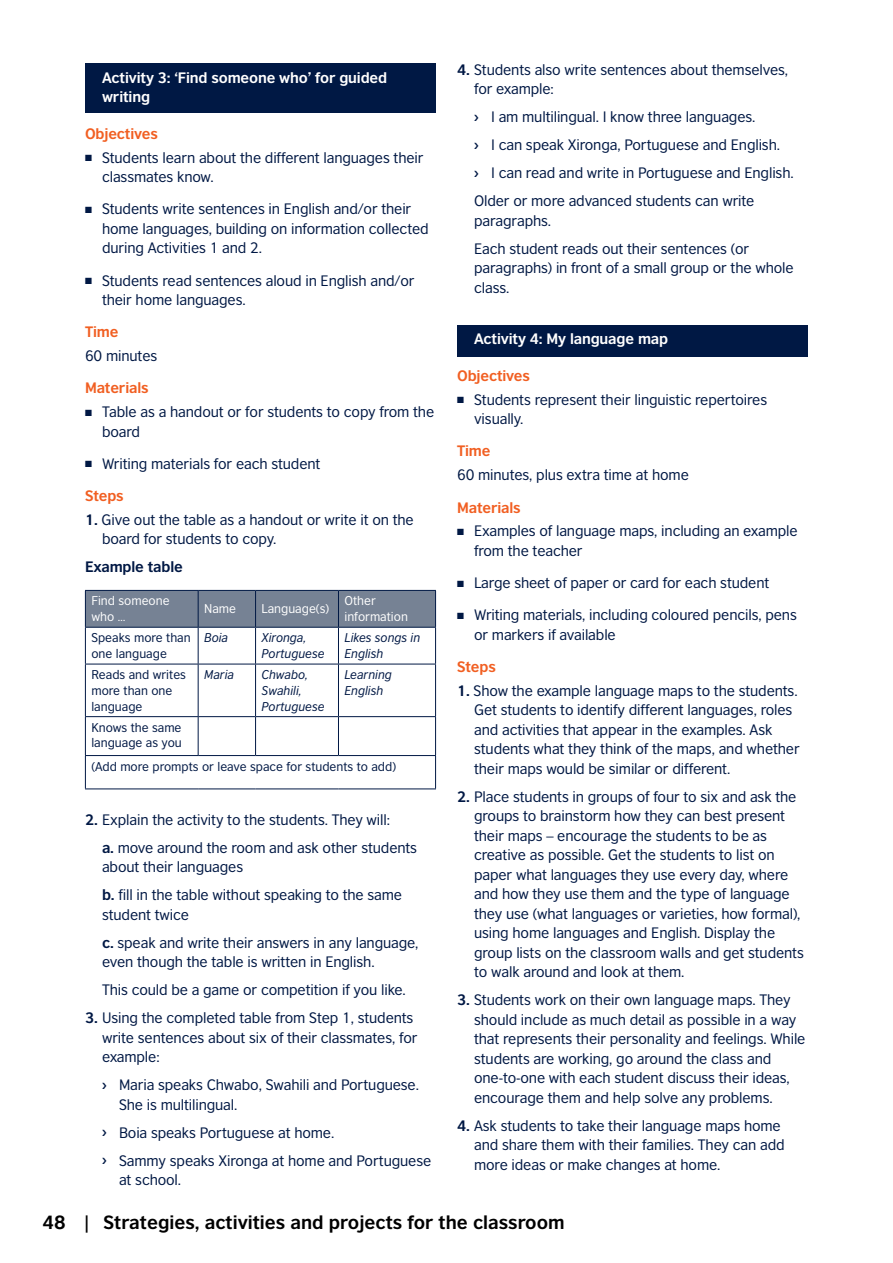
<style>
.page{position:relative;width:893px;height:1263px;background:#fff}
.page>*{position:absolute;margin:0;border:0;box-sizing:border-box;transform-origin:0 0}
.t1{font:700 18px "British Council Sans";color:#000}
.t2{font:14.25px/19.5px "British Council Sans";letter-spacing:-.01em;color:#001844}
.t3{font:700 14.25px/19.5px "British Council Sans";letter-spacing:-.01em;color:#fff}
.t4{font:700 14.25px "British Council Sans";letter-spacing:-.01em;color:#f15f22}
.t5{font:700 14.25px "British Council Sans";letter-spacing:-.01em;color:#001844}
.t6{font:12px/15.8px "British Council Sans";color:#001844}
.t7{font:italic 12px/15.8px "British Council Sans";color:#001844}
.t8{font:12px/15.8px "British Council Sans";color:#fff}
.s1{font-weight:700}
</style>
<div class="page">
<div style="left:85px;top:64px;width:351px;height:49px;background:#001844"></div>
<div style="left:86px;top:591px;width:349px;height:36px;background:#768294"></div>
<hr style="left:435px;top:756px;width:1px;height:32px;background:#001844">
<hr style="left:85px;top:590px;width:113px;height:1px;background:#001844">
<hr style="left:85px;top:591px;width:1px;height:36px;background:#001844">
<hr style="left:198px;top:590px;width:58px;height:1px;background:#001844">
<hr style="left:198px;top:591px;width:1px;height:36px;background:#001844">
<hr style="left:256px;top:590px;width:82px;height:1px;background:#001844">
<hr style="left:255px;top:591px;width:1px;height:36px;background:#001844">
<hr style="left:338px;top:590px;width:98px;height:1px;background:#001844">
<hr style="left:338px;top:591px;width:1px;height:36px;background:#001844">
<hr style="left:435px;top:591px;width:1px;height:36px;background:#001844">
<hr style="left:85px;top:627px;width:113px;height:1px;background:#001844">
<hr style="left:85px;top:628px;width:1px;height:36px;background:#001844">
<hr style="left:198px;top:627px;width:58px;height:1px;background:#001844">
<hr style="left:198px;top:628px;width:1px;height:36px;background:#001844">
<hr style="left:256px;top:627px;width:82px;height:1px;background:#001844">
<hr style="left:255px;top:628px;width:1px;height:36px;background:#001844">
<hr style="left:338px;top:627px;width:98px;height:1px;background:#001844">
<hr style="left:338px;top:628px;width:1px;height:36px;background:#001844">
<hr style="left:435px;top:628px;width:1px;height:36px;background:#001844">
<hr style="left:85px;top:664px;width:113px;height:1px;background:#001844">
<hr style="left:85px;top:664px;width:1px;height:52px;background:#001844">
<hr style="left:198px;top:664px;width:58px;height:1px;background:#001844">
<hr style="left:198px;top:664px;width:1px;height:52px;background:#001844">
<hr style="left:256px;top:664px;width:82px;height:1px;background:#001844">
<hr style="left:255px;top:664px;width:1px;height:52px;background:#001844">
<hr style="left:338px;top:664px;width:98px;height:1px;background:#001844">
<hr style="left:338px;top:664px;width:1px;height:52px;background:#001844">
<hr style="left:435px;top:664px;width:1px;height:52px;background:#001844">
<hr style="left:85px;top:716px;width:113px;height:1px;background:#001844">
<hr style="left:85px;top:717px;width:1px;height:38px;background:#001844">
<hr style="left:198px;top:716px;width:58px;height:1px;background:#001844">
<hr style="left:198px;top:717px;width:1px;height:38px;background:#001844">
<hr style="left:256px;top:716px;width:82px;height:1px;background:#001844">
<hr style="left:255px;top:717px;width:1px;height:38px;background:#001844">
<hr style="left:338px;top:716px;width:98px;height:1px;background:#001844">
<hr style="left:338px;top:717px;width:1px;height:38px;background:#001844">
<hr style="left:435px;top:717px;width:1px;height:38px;background:#001844">
<hr style="left:85px;top:755px;width:113px;height:1px;background:#001844">
<hr style="left:85px;top:756px;width:1px;height:32px;background:#001844">
<hr style="left:198px;top:755px;width:58px;height:1px;background:#001844">
<hr style="left:256px;top:755px;width:82px;height:1px;background:#001844">
<hr style="left:338px;top:755px;width:98px;height:1px;background:#001844">
<hr style="left:85px;top:788px;width:113px;height:1px;background:#001844">
<hr style="left:198px;top:788px;width:58px;height:1px;background:#001844">
<hr style="left:256px;top:788px;width:82px;height:1px;background:#001844">
<hr style="left:338px;top:788px;width:98px;height:1px;background:#001844">
<div style="left:457px;top:325px;width:351px;height:31px;background:#001844"></div>
<p class="t3" style="left:102px;top:67px;width:287px">Activity 3: ‘Find someone who’ for guided writing</p>
<p class="t4" style="left:85px;top:124px;width:74px">Objectives</p>
<p class="t2" style="left:102px;top:147px;width:323px;text-indent:-17px">■ Students learn about the different languages their classmates know.</p>
<p class="t2" style="left:102px;top:199px;width:328px;text-indent:-17px">■ Students write sentences in English and/or their home languages, building on information collected during Activities 1 and 2.</p>
<p class="t2" style="left:102px;top:270px;width:314px;text-indent:-17px">■ Students read sentences aloud in English and/or their home languages.</p>
<p class="t4" style="left:85px;top:323px;width:35px">Time</p>
<p class="t2" style="left:85px;top:346px;width:74px">60 minutes</p>
<p class="t4" style="left:85px;top:379px;width:65px">Materials</p>
<p class="t2" style="left:102px;top:402px;width:334px;text-indent:-17px">■ Table as a handout or for students to copy from the board</p>
<p class="t2" style="left:85px;top:454px;width:237px">■ Writing materials for each student</p>
<p class="t4" style="left:85px;top:487px;width:40px">Steps</p>
<p class="t2" style="left:102px;top:510px;width:313px;text-indent:-17px"><span class="s1">1.</span> Give out the table as a handout or write it on the board for students to copy.</p>
<p class="t5" style="left:85px;top:558px;width:99px">Example table</p>
<p class="t8" style="left:91px;top:593px;width:80px">Find someone who …</p>
<p class="t8" style="left:204px;top:601px;width:33px">Name</p>
<p class="t8" style="left:262px;top:601px;width:69px">Language(s)</p>
<p class="t8" style="left:344px;top:593px;width:65px">Other information</p>
<p class="t6" style="left:91px;top:630px;width:101px">Speaks more than one language</p>
<p class="t7" style="left:204px;top:630px;width:26px">Boia</p>
<p class="t7" style="left:262px;top:630px;width:64px">Xironga,<br>Portuguese</p>
<p class="t7" style="left:344px;top:630px;width:77px">Likes songs in<br>English</p>
<p class="t6" style="left:91px;top:666px;width:96px">Reads and writes more than one language</p>
<p class="t7" style="left:204px;top:666px;width:31px">Maria</p>
<p class="t7" style="left:262px;top:666px;width:64px">Chwabo,<br>Swahili,<br>Portuguese</p>
<p class="t7" style="left:344px;top:666px;width:49px">Learning<br>English</p>
<p class="t6" style="left:91px;top:719px;width:92px">Knows the same language as you</p>
<p class="t6" style="left:91px;top:758px;width:306px">(Add more prompts or leave space for students to add)</p>
<p class="t2" style="left:102px;top:805px;width:317px;line-height:28px;text-indent:-17px"><span class="s1">2.</span> Explain the activity to the students. They will:<br><span class="s1">a.</span> move around the room and ask other students</p>
<p class="t2" style="left:102px;top:852px;width:302px;line-height:28px">about their languages<br><span class="s1">b.</span> fill in the table without speaking to the same</p>
<p class="t2" style="left:102px;top:900px;width:318px;line-height:28px">student twice<br><span class="s1">c.</span> speak and write their answers in any language,</p>
<p class="t2" style="left:102px;top:947px;width:305px;line-height:28px">even though the table is written in English.<br>This could be a game or competition if you like.</p>
<p class="t2" style="left:102px;top:1008px;width:317px;text-indent:-17px"><span class="s1">3.</span> Using the completed table from Step 1, students write sentences about six of their classmates, for example:</p>
<p class="t2" style="left:119px;top:1075px;width:301px">Maria speaks Chwabo, Swahili and Portuguese.<br>She is multilingual.</p>
<p class="t2" style="left:119px;top:1118px;width:314px;line-height:28px">Boia speaks Portuguese at home.<br>Sammy speaks Xironga at home and Portuguese</p>
<p class="t2" style="left:119px;top:1170px;width:64px">at school.</p>
<p class="t2" style="left:474px;top:59px;width:315px;text-indent:-17px"><span class="s1">4.</span> Students also write sentences about themselves, for example:</p>
<p class="t2" style="left:491px;top:107px;width:266px">I am multilingual. I know three languages.</p>
<p class="t2" style="left:491px;top:135px;width:290px">I can speak Xironga, Portuguese and English.</p>
<p class="t2" style="left:491px;top:163px;width:304px">I can read and write in Portuguese and English.</p>
<p class="t2" style="left:474px;top:191px;width:282px">Older or more advanced students can write</p>
<p class="t2" style="left:474px;top:206px;width:277px;line-height:28px">paragraphs.<br>Each student reads out their sentences (or</p>
<p class="t2" style="left:474px;top:258px;width:321px">paragraphs) in front of a small group or the whole class.</p>
<p class="t3" style="left:474px;top:329px;width:196px">Activity 4: My language map</p>
<p class="t4" style="left:457px;top:366px;width:74px">Objectives</p>
<p class="t2" style="left:474px;top:389px;width:295px;text-indent:-17px">■ Students represent their linguistic repertoires visually.</p>
<p class="t4" style="left:457px;top:442px;width:35px">Time</p>
<p class="t2" style="left:457px;top:465px;width:233px">60 minutes, plus extra time at home</p>
<p class="t4" style="left:457px;top:498px;width:65px">Materials</p>
<p class="t2" style="left:474px;top:521px;width:325px;text-indent:-17px">■ Examples of language maps, including an example from the teacher</p>
<p class="t2" style="left:457px;top:573px;width:314px">■ Large sheet of paper or card for each student</p>
<p class="t2" style="left:474px;top:605px;width:324px;text-indent:-17px">■ Writing materials, including coloured pencils, pens or markers if available</p>
<p class="t4" style="left:457px;top:657px;width:40px">Steps</p>
<p class="t2" style="left:474px;top:680px;width:327px;text-indent:-17px"><span class="s1">1.</span> Show the example language maps to the students.<br>Get students to identify different languages, roles and activities that appear in the examples. Ask students what they think of the maps, and whether their maps would be similar or different.</p>
<p class="t2" style="left:474px;top:786px;width:331px;text-indent:-17px"><span class="s1">2.</span> Place students in groups of four to six and ask the groups to brainstorm how they can best present their maps – encourage the students to be as creative as possible. Get the students to list on paper what languages they use every day, where and how they use them and the type of language they use (what languages or varieties, how formal), using home languages and English. Display the group lists on the classroom walls and get students to walk around and look at them.</p>
<p class="t2" style="left:474px;top:990px;width:333px;text-indent:-17px"><span class="s1">3.</span> Students work on their own language maps. They should include as much detail as possible in a way that represents their personality and feelings. While students are working, go around the class and one-to-one with each student discuss their ideas, encourage them and help solve any problems.</p>
<p class="t2" style="left:474px;top:1115px;width:312px;text-indent:-17px"><span class="s1">4.</span> Ask students to take their language maps home and share them with their families. They can add more ideas or make changes at home.</p>
<p class="t1" style="left:43px;top:1211px;width:49px">48 |</p>
<p class="t1" style="left:104px;top:1211px;width:463px">Strategies, activities and projects for the classroom</p>
</div>
